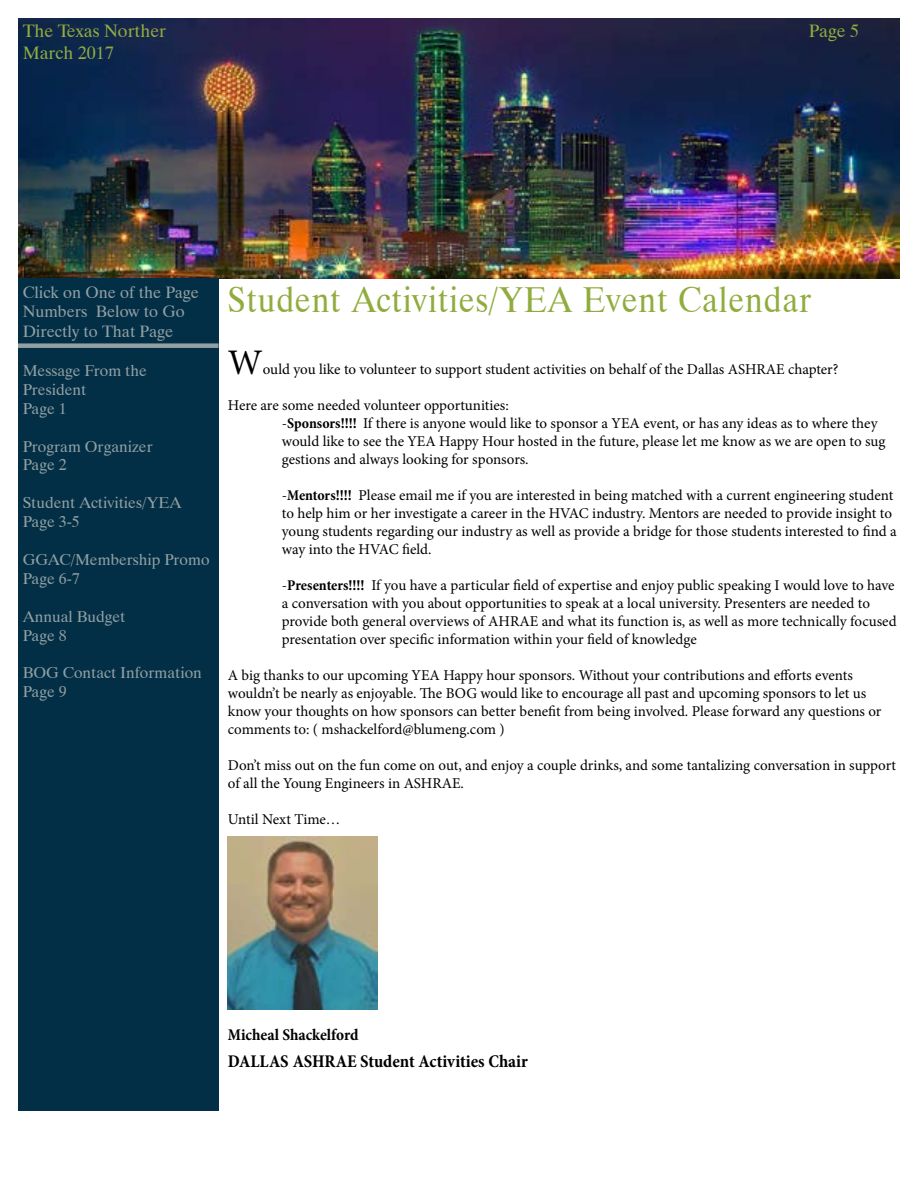
<style>
.page{position:relative;width:918px;height:1188px;background:#fff}
.page>*{position:absolute;margin:0;border:0;box-sizing:border-box;transform-origin:0 0}
.t1{font:36px "Dutch 801 BT";letter-spacing:.025em;color:#91ac3e;scale:.9 1}
.t2{font:36px "Minion Pro";color:#000}
.t3{font:700 condensed 18px "Minion Pro";color:#000}
.t4{font:18px/21.6px "Dutch 801 BT";color:#91ac3e}
.t5{font:16.5px/19.8px "Dutch 801 BT";color:#92a0a3}
.t6{font:700 condensed 16.5px "Minion Pro";color:#000}
.t7{font:15.75px/18.9px "Dutch 801 BT";color:#92a0a3}
.t8{font:15px/18px "Minion Pro";letter-spacing:-.005em;color:#000}
.s1{font-weight:700;font-stretch:condensed}
</style>
<div class="page">
<img style="left:18px;top:18px;width:882px;height:261px">
<div style="left:18px;top:279px;width:201px;height:832px;background:#032f46"></div>
<div style="left:18px;top:343px;width:201px;height:5px;background:#92a0a3"></div>
<img style="left:228px;top:837px;width:150px;height:172px">
<p class="t4" style="left:23px;top:20px;width:145px">The Texas Norther<br>March 2017</p>
<p class="t4" style="left:809px;top:20px;width:52px">Page 5</p>
<p class="t5" style="left:23px;top:282px;width:178px">Click on One of the Page<br>Numbers Below to Go<br>Directly to That Page</p>
<p class="t7" style="left:23px;top:361px;width:126px">Message From the<br>President<br>Page 1</p>
<p class="t7" style="left:23px;top:437px;width:132px">Program Organizer<br>Page 2</p>
<p class="t7" style="left:23px;top:493px;width:160px">Student Activities/YEA<br>Page 3-5</p>
<p class="t7" style="left:23px;top:550px;width:189px">GGAC/Membership Promo<br>Page 6-7</p>
<p class="t7" style="left:23px;top:607px;width:104px">Annual Budget<br>Page 8</p>
<p class="t7" style="left:23px;top:663px;width:181px">BOG Contact Information<br>Page 9</p>
<h1 class="t1" style="left:228px;top:278px;width:650px">Student Activities/YEA Event Calendar</h1>
<h1 class="t2" style="left:228px;top:339px;width:36px">W</h1>
<p class="t8" style="left:263px;top:360px;width:577px">ould you like to volunteer to support student activities on behalf of the Dallas ASHRAE chapter?</p>
<p class="t8" style="left:282px;top:396px;width:605px;text-indent:-54px">Here are some needed volunteer opportunities:<br>-<span class="s1">Sponsors!!!!</span> If there is anyone would like to sponsor a YEA event, or has any ideas as to where they would like to see the YEA Happy Hour hosted in the future, please let me know as we are open to sug gestions and always looking for sponsors.</p>
<p class="t8" style="left:282px;top:486px;width:616px">-<span class="s1">Mentors!!!!</span> Please email me if you are interested in being matched with a current engineering student to help him or her investigate a career in the HVAC industry. Mentors are needed to provide insight to young students regarding our industry as well as provide a bridge for those students interested to find a way into the HVAC field.</p>
<p class="t8" style="left:282px;top:576px;width:616px">-<span class="s1">Presenters!!!!</span> If you have a particular field of expertise and enjoy public speaking I would love to have a conversation with you about opportunities to speak at a local university. Presenters are needed to provide both general overviews of AHRAE and what its function is, as well as more technically focused presentation over specific information within your field of knowledge</p>
<p class="t8" style="left:228px;top:666px;width:655px">A big thanks to our upcoming YEA Happy hour sponsors. Without your contributions and efforts events wouldn’t be nearly as enjoyable. The BOG would like to encourage all past and upcoming sponsors to let us know your thoughts on how sponsors can better benefit from being involved. Please forward any questions or comments to: ( mshackelford@blumeng.com )</p>
<p class="t8" style="left:228px;top:756px;width:670px">Don’t miss out on the fun come on out, and enjoy a couple drinks, and some tantalizing conversation in support of all the Young Engineers in ASHRAE.</p>
<p class="t8" style="left:228px;top:810px;width:114px">Until Next Time…</p>
<p class="t6" style="left:228px;top:1023px;width:132px">Micheal Shackelford</p>
<p class="t3" style="left:228px;top:1049px;width:302px">DALLAS ASHRAE Student Activities Chair</p>
</div>
